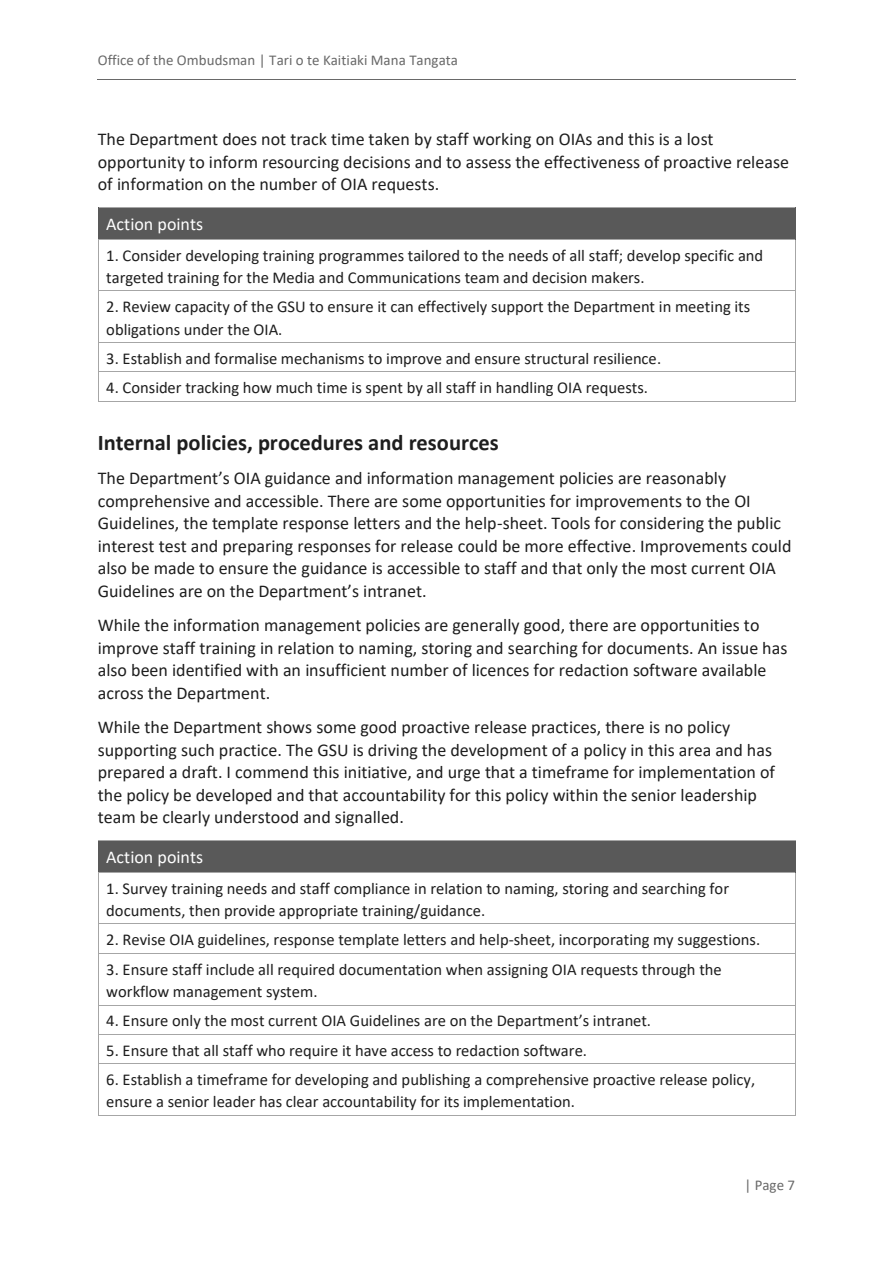
<style>
.page{position:relative;width:893px;height:1263px;background:#fff}
.page>*{position:absolute;margin:0;border:0;box-sizing:border-box;transform-origin:0 0}
.t1{font:700 22.5px "Calibri";color:#1e1e1e}
.t2{font:18px/22.5px "Calibri";color:#1e1e1e}
.t3{font:18px "Calibri";color:#fff}
.t4{font:16.5px/22.5px "Calibri";color:#1e1e1e}
.t5{font:15px "Calibri";color:#696969}
</style>
<div class="page">
<hr style="left:97px;top:79px;width:699px;height:1px;background:#696969">
<div style="left:98px;top:208px;width:697px;height:31px;background:#595959"></div>
<hr style="left:98px;top:207px;width:697px;height:1px;background:#a6a6a6">
<hr style="left:795px;top:208px;width:1px;height:31px;background:#595959">
<hr style="left:98px;top:239px;width:697px;height:1px;background:#a6a6a6">
<hr style="left:98px;top:240px;width:1px;height:51px;background:#a6a6a6">
<hr style="left:795px;top:240px;width:1px;height:51px;background:#a6a6a6">
<hr style="left:98px;top:291px;width:697px;height:1px;background:#a6a6a6">
<hr style="left:98px;top:291px;width:1px;height:51px;background:#a6a6a6">
<hr style="left:795px;top:291px;width:1px;height:51px;background:#a6a6a6">
<hr style="left:98px;top:342px;width:697px;height:1px;background:#a6a6a6">
<hr style="left:98px;top:372px;width:697px;height:1px;background:#a6a6a6">
<svg style="left:98px;top:343px;width:1px;height:58px"></svg>
<hr style="left:98px;top:401px;width:697px;height:1px;background:#a6a6a6">
<svg style="left:795px;top:342px;width:1px;height:60px"></svg>
<div style="left:98px;top:841px;width:697px;height:31px;background:#595959"></div>
<hr style="left:98px;top:840px;width:697px;height:1px;background:#a6a6a6">
<hr style="left:795px;top:841px;width:1px;height:31px;background:#595959">
<hr style="left:98px;top:872px;width:697px;height:1px;background:#a6a6a6">
<hr style="left:98px;top:873px;width:1px;height:51px;background:#a6a6a6">
<hr style="left:795px;top:873px;width:1px;height:51px;background:#a6a6a6">
<hr style="left:98px;top:924px;width:697px;height:1px;background:#a6a6a6">
<svg style="left:98px;top:925px;width:1px;height:28px"></svg>
<hr style="left:98px;top:953px;width:697px;height:1px;background:#a6a6a6">
<svg style="left:795px;top:924px;width:1px;height:30px"></svg>
<hr style="left:98px;top:954px;width:1px;height:51px;background:#a6a6a6">
<hr style="left:795px;top:954px;width:1px;height:51px;background:#a6a6a6">
<hr style="left:98px;top:1005px;width:697px;height:1px;background:#a6a6a6">
<hr style="left:98px;top:1034px;width:697px;height:1px;background:#a6a6a6">
<svg style="left:98px;top:1006px;width:1px;height:57px"></svg>
<hr style="left:98px;top:1063px;width:697px;height:1px;background:#a6a6a6">
<svg style="left:795px;top:1005px;width:1px;height:59px"></svg>
<hr style="left:98px;top:1064px;width:1px;height:51px;background:#a6a6a6">
<hr style="left:98px;top:1115px;width:697px;height:1px;background:#a6a6a6">
<hr style="left:795px;top:1064px;width:1px;height:51px;background:#a6a6a6">
<p class="t5" style="left:98px;top:54px;width:362px">Office of the Ombudsman | Tari o te Kaitiaki Mana Tangata</p>
<p class="t2" style="left:98px;top:130px;width:693px">The Department does not track time taken by staff working on OIAs and this is a lost opportunity to inform resourcing decisions and to assess the effectiveness of proactive release of information on the number of OIA requests.</p>
<p class="t3" style="left:106px;top:216px;width:98px">Action points</p>
<p class="t4" style="left:106px;top:245px;width:659px">1. Consider developing training programmes tailored to the needs of all staff; develop specific and targeted training for the Media and Communications team and decision makers.</p>
<p class="t4" style="left:106px;top:297px;width:645px">2. Review capacity of the GSU to ensure it can effectively support the Department in meeting its obligations under the OIA.</p>
<p class="t4" style="left:106px;top:349px;width:557px">3. Establish and formalise mechanisms to improve and ensure structural resilience.</p>
<p class="t4" style="left:106px;top:378px;width:543px">4. Consider tracking how much time is spent by all staff in handling OIA requests.</p>
<p class="t1" style="left:98px;top:433px;width:403px">Internal policies, procedures and resources</p>
<p class="t2" style="left:98px;top:469px;width:695px">The Department’s OIA guidance and information management policies are reasonably comprehensive and accessible. There are some opportunities for improvements to the OI Guidelines, the template response letters and the help-sheet. Tools for considering the public interest test and preparing responses for release could be more effective. Improvements could also be made to ensure the guidance is accessible to staff and that only the most current OIA Guidelines are on the Department’s intranet.</p>
<p class="t2" style="left:98px;top:615px;width:691px">While the information management policies are generally good, there are opportunities to improve staff training in relation to naming, storing and searching for documents. An issue has also been identified with an insufficient number of licences for redaction software available across the Department.</p>
<p class="t2" style="left:98px;top:717px;width:679px">While the Department shows some good proactive release practices, there is no policy supporting such practice. The GSU is driving the development of a policy in this area and has prepared a draft. I commend this initiative, and urge that a timeframe for implementation of the policy be developed and that accountability for this policy within the senior leadership team be clearly understood and signalled.</p>
<p class="t3" style="left:106px;top:849px;width:98px">Action points</p>
<p class="t4" style="left:106px;top:878px;width:625px">1. Survey training needs and staff compliance in relation to naming, storing and searching for documents, then provide appropriate training/guidance.</p>
<p class="t4" style="left:106px;top:930px;width:655px">2. Revise OIA guidelines, response template letters and help-sheet, incorporating my suggestions.</p>
<p class="t4" style="left:106px;top:959px;width:617px">3. Ensure staff include all required documentation when assigning OIA requests through the workflow management system.</p>
<p class="t4" style="left:106px;top:1011px;width:546px">4. Ensure only the most current OIA Guidelines are on the Department’s intranet.</p>
<p class="t4" style="left:106px;top:1040px;width:482px">5. Ensure that all staff who require it have access to redaction software.</p>
<p class="t4" style="left:106px;top:1069px;width:650px">6. Establish a timeframe for developing and publishing a comprehensive proactive release policy, ensure a senior leader has clear accountability for its implementation.</p>
<p class="t5" style="left:744px;top:1179px;width:52px">| Page 7</p>
</div>
